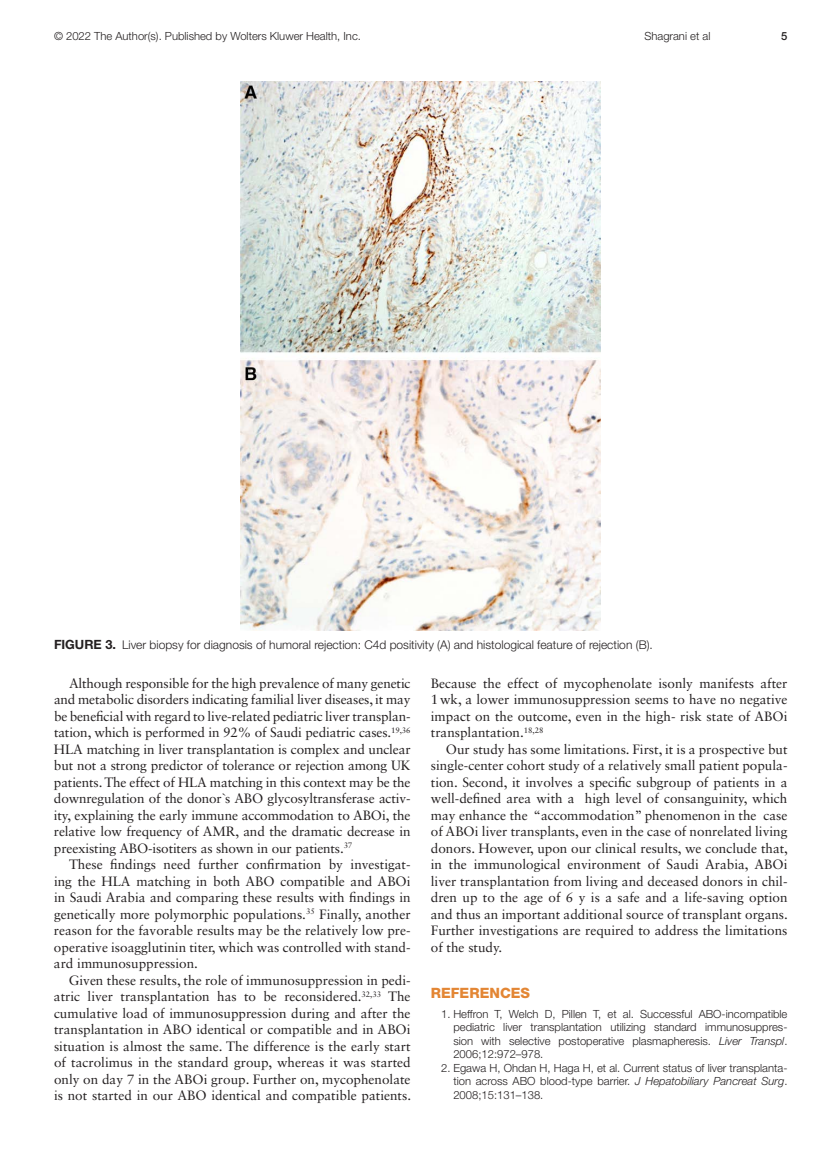
<style>
.page{position:relative;width:837px;height:1161px;background:#fff}
.page>*{position:absolute;margin:0;border:0;box-sizing:border-box;transform-origin:0 0}
.t1{font:800 14.25px "Helvetica Neue LT Std";color:#e38634}
.t2{font:13.5px/16.5px "Sabon LT Std";color:#231f20;text-align:justify}
.t3{font:300 12px "Helvetica Neue LT Std";color:#231f20}
.t4{font:300 11.25px/13.5px "Helvetica Neue LT Std";color:#231f20;text-align:justify}
.t5{font:500 11.25px "Helvetica Neue LT Std";color:#231f20}
.s1{font-weight:700;font-size:12.75px}
.s2{font-style:italic}
</style>
<div class="page">
<img style="left:241px;top:81px;width:360px;height:550px">
<p class="t4" style="left:54px;top:29px;width:309px">© 2022 The Author(s). Published by Wolters Kluwer Health, Inc.</p>
<p class="t4" style="left:644px;top:29px;width:68px">Shagrani et al</p>
<p class="t5" style="left:781px;top:29px;width:8px">5</p>
<p class="t3" style="left:54px;top:637px;width:600px"><span class="s1">FIGURE 3.</span> Liver biopsy for diagnosis of humoral rejection: C4d positivity (A) and histological feature of rejection (B).</p>
<p class="t2" style="left:54px;top:675px;width:358px;text-indent:15px">Although responsible for the high prevalence of many genetic and metabolic disorders indicating familial liver diseases, it may be beneficial with regard to live-related pediatric liver transplan&shy;tation, which is performed in 92% of Saudi pediatric cases.<sup>19,36<br></sup>HLA matching in liver transplantation is complex and unclear but not a strong predictor of tolerance or rejection among UK patients. The effect of HLA matching in this context may be the downregulation of the donor`s ABO glycosyltransferase activ&shy;ity, explaining the early immune accommodation to ABOi, the relative low frequency of AMR, and the dramatic decrease in preexisting ABO-isotiters as shown in our patients.<sup>37</sup></p>
<p class="t2" style="left:54px;top:856px;width:358px;text-indent:15px">These findings need further confirmation by investigat&shy;ing the HLA matching in both ABO compatible and ABOi in Saudi Arabia and comparing these results with findings in genetically more polymorphic populations.<sup>35</sup> Finally, another reason for the favorable results may be the relatively low pre&shy;operative isoagglutinin titer, which was controlled with stand&shy;ard immunosuppression.</p>
<p class="t2" style="left:54px;top:972px;width:359px;text-indent:15px">Given these results, the role of immunosuppression in pedi&shy;atric liver transplantation has to be reconsidered.<sup>32,33</sup> The cumulative load of immunosuppression during and after the transplantation in ABO identical or compatible and in ABOi situation is almost the same. The difference is the early start of tacrolimus in the standard group, whereas it was started only on day 7 in the ABOi group. Further on, mycophenolate is not started in our ABO identical and compatible patients.</p>
<p class="t2" style="left:431px;top:675px;width:358px">Because the effect of mycophenolate isonly manifests after 1wk, a lower immunosuppression seems to have no negative impact on the outcome, even in the high- risk state of ABOi transplantation.<sup>18,28</sup></p>
<p class="t2" style="left:431px;top:741px;width:359px;text-indent:15px">Our study has some limitations. First, it is a prospective but single-center cohort study of a relatively small patient popula&shy;tion. Second, it involves a specific subgroup of patients in a well-defined area with a high level of consanguinity, which may enhance the “accommodation” phenomenon in the case of ABOi liver transplants, even in the case of nonrelated living donors. However, upon our clinical results, we conclude that, in the immunological environment of Saudi Arabia, ABOi liver transplantation from living and deceased donors in chil&shy;dren up to the age of 6 y is a safe and a life-saving option and thus an important additional source of transplant organs.<br>Further investigations are required to address the limitations of the study.</p>
<p class="t1" style="left:431px;top:985px;width:101px">REFERENCES</p>
<p class="t4" style="left:453px;top:1007px;width:336px;text-indent:-12px">1. Heffron T, Welch D, Pillen T, et al. Successful ABO-incompatible pediatric liver transplantation utilizing standard immunosuppres&shy;sion with selective postoperative plasmapheresis. <span class="s2">Liver Transpl</span>.<br>2006;12:972–978.</p>
<p class="t4" style="left:453px;top:1061px;width:336px;text-indent:-12px">2. Egawa H, Ohdan H, Haga H, et al. Current status of liver transplanta&shy;tion across ABO blood-type barrier. <span class="s2">J Hepatobiliary Pancreat Surg</span>.<br>2008;15:131–138.</p>
</div>
